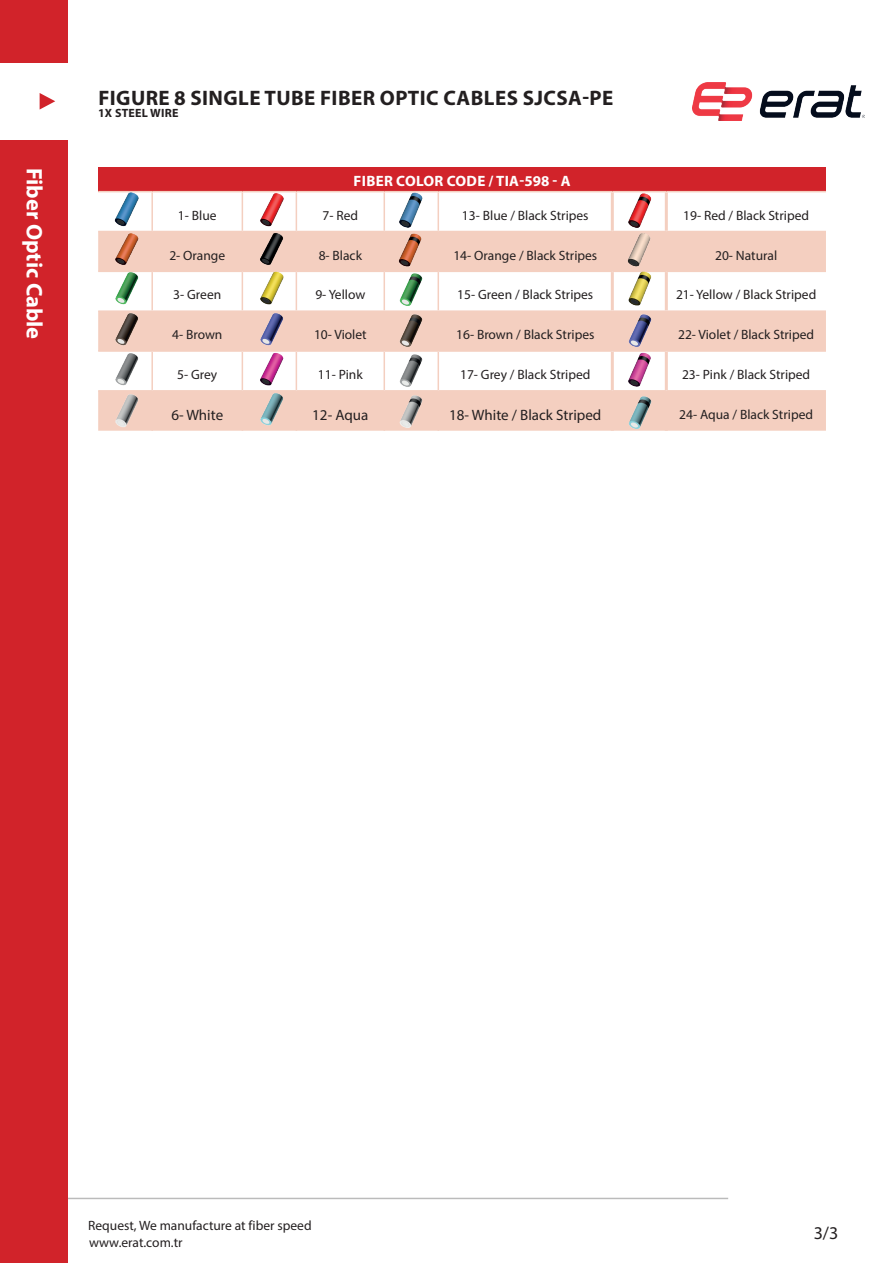
<style>
.page{position:relative;width:893px;height:1263px;background:#fff}
.page>*{position:absolute;margin:0;border:0;box-sizing:border-box;transform-origin:0 0}
.t1{font:700 22.5px "Myriad Pro";color:#fff}
.t2{font:700 21px "Myriad Pro";letter-spacing:.02em;color:#231f20}
.t3{font:18px "Myriad Pro";color:#231f20}
.t4{font:15px "Myriad Pro";color:#231f20}
.t5{font:700 15px "Myriad Pro";letter-spacing:.02em;color:#fff}
.t6{font:13.5px "Myriad Pro";color:#231f20}
.t7{font:700 12px "Myriad Pro";letter-spacing:.02em;color:#231f20}
</style>
<div class="page">
<hr style="left:0;top:1198px;width:728px;height:1px;background:#000">
<div style="left:0;top:140px;width:67px;height:1123px;background:#d1232a"></div>
<svg style="left:40px;top:93px;width:15px;height:17px"></svg>
<div style="left:0;top:0;width:67px;height:63px;background:#d1232a"></div>
<img style="left:693px;top:82px;width:172px;height:38px">
<div style="left:98px;top:168px;width:728px;height:24px;background:#d1232a"></div>
<svg style="left:98px;top:232px;width:728px;height:199px;fill:#f4cfc0"></svg>
<hr style="left:98px;top:191px;width:54px;height:1px;background:#f4cfc0">
<hr style="left:152px;top:191px;width:90px;height:1px;background:#f4cfc0">
<hr style="left:151px;top:192px;width:2px;height:39px;background:#f4cfc0">
<hr style="left:242px;top:191px;width:54px;height:1px;background:#f4cfc0">
<hr style="left:242px;top:192px;width:1px;height:39px;background:#f4cfc0">
<hr style="left:296px;top:191px;width:88px;height:1px;background:#f4cfc0">
<hr style="left:296px;top:192px;width:1px;height:39px;background:#f4cfc0">
<hr style="left:384px;top:191px;width:54px;height:1px;background:#f4cfc0">
<hr style="left:384px;top:192px;width:1px;height:39px;background:#f4cfc0">
<hr style="left:438px;top:191px;width:174px;height:1px;background:#f4cfc0">
<hr style="left:438px;top:192px;width:1px;height:39px;background:#f4cfc0">
<hr style="left:612px;top:191px;width:54px;height:1px;background:#f4cfc0">
<hr style="left:666px;top:191px;width:160px;height:1px;background:#f4cfc0">
<hr style="left:98px;top:231px;width:54px;height:1px;background:#f4cfc0">
<hr style="left:152px;top:231px;width:90px;height:1px;background:#f4cfc0">
<hr style="left:151px;top:232px;width:2px;height:39px;background:#f4cfc0">
<hr style="left:242px;top:231px;width:54px;height:1px;background:#f4cfc0">
<hr style="left:242px;top:232px;width:1px;height:39px;background:#f4cfc0">
<hr style="left:296px;top:231px;width:88px;height:1px;background:#f4cfc0">
<hr style="left:296px;top:232px;width:1px;height:39px;background:#f4cfc0">
<hr style="left:384px;top:231px;width:54px;height:1px;background:#f4cfc0">
<hr style="left:384px;top:232px;width:1px;height:39px;background:#f4cfc0">
<hr style="left:438px;top:231px;width:174px;height:1px;background:#f4cfc0">
<hr style="left:438px;top:232px;width:1px;height:39px;background:#f4cfc0">
<hr style="left:612px;top:231px;width:54px;height:1px;background:#f4cfc0">
<hr style="left:666px;top:231px;width:160px;height:1px;background:#f4cfc0">
<hr style="left:98px;top:271px;width:54px;height:1px;background:#f4cfc0">
<hr style="left:152px;top:271px;width:90px;height:1px;background:#f4cfc0">
<hr style="left:151px;top:272px;width:2px;height:38px;background:#f4cfc0">
<hr style="left:242px;top:271px;width:54px;height:1px;background:#f4cfc0">
<hr style="left:242px;top:272px;width:1px;height:38px;background:#f4cfc0">
<hr style="left:296px;top:271px;width:88px;height:1px;background:#f4cfc0">
<hr style="left:296px;top:272px;width:1px;height:38px;background:#f4cfc0">
<hr style="left:384px;top:271px;width:54px;height:1px;background:#f4cfc0">
<hr style="left:384px;top:272px;width:1px;height:38px;background:#f4cfc0">
<hr style="left:438px;top:271px;width:174px;height:1px;background:#f4cfc0">
<hr style="left:438px;top:272px;width:1px;height:38px;background:#f4cfc0">
<hr style="left:612px;top:271px;width:54px;height:1px;background:#f4cfc0">
<hr style="left:666px;top:271px;width:160px;height:1px;background:#f4cfc0">
<hr style="left:98px;top:310px;width:54px;height:2px;background:#f4cfc0">
<hr style="left:152px;top:310px;width:90px;height:2px;background:#f4cfc0">
<hr style="left:151px;top:312px;width:2px;height:38px;background:#f4cfc0">
<hr style="left:242px;top:310px;width:54px;height:2px;background:#f4cfc0">
<hr style="left:242px;top:312px;width:1px;height:38px;background:#f4cfc0">
<hr style="left:296px;top:310px;width:88px;height:2px;background:#f4cfc0">
<hr style="left:296px;top:312px;width:1px;height:38px;background:#f4cfc0">
<hr style="left:384px;top:310px;width:54px;height:2px;background:#f4cfc0">
<hr style="left:384px;top:312px;width:1px;height:38px;background:#f4cfc0">
<hr style="left:438px;top:310px;width:174px;height:2px;background:#f4cfc0">
<hr style="left:438px;top:312px;width:1px;height:38px;background:#f4cfc0">
<hr style="left:612px;top:310px;width:54px;height:2px;background:#f4cfc0">
<hr style="left:666px;top:310px;width:160px;height:2px;background:#f4cfc0">
<hr style="left:98px;top:350px;width:54px;height:2px;background:#f4cfc0">
<hr style="left:152px;top:350px;width:90px;height:2px;background:#f4cfc0">
<hr style="left:151px;top:352px;width:2px;height:38px;background:#f4cfc0">
<hr style="left:242px;top:350px;width:54px;height:2px;background:#f4cfc0">
<hr style="left:242px;top:352px;width:1px;height:38px;background:#f4cfc0">
<hr style="left:296px;top:350px;width:88px;height:2px;background:#f4cfc0">
<hr style="left:296px;top:352px;width:1px;height:38px;background:#f4cfc0">
<hr style="left:384px;top:350px;width:54px;height:2px;background:#f4cfc0">
<hr style="left:384px;top:352px;width:1px;height:38px;background:#f4cfc0">
<hr style="left:438px;top:350px;width:174px;height:2px;background:#f4cfc0">
<hr style="left:438px;top:352px;width:1px;height:38px;background:#f4cfc0">
<hr style="left:612px;top:350px;width:54px;height:2px;background:#f4cfc0">
<hr style="left:666px;top:350px;width:160px;height:2px;background:#f4cfc0">
<hr style="left:98px;top:390px;width:54px;height:2px;background:#f4cfc0">
<hr style="left:152px;top:390px;width:90px;height:2px;background:#f4cfc0">
<hr style="left:151px;top:392px;width:2px;height:39px;background:#f4cfc0">
<hr style="left:242px;top:390px;width:54px;height:2px;background:#f4cfc0">
<hr style="left:242px;top:392px;width:1px;height:39px;background:#f4cfc0">
<hr style="left:296px;top:390px;width:88px;height:2px;background:#f4cfc0">
<hr style="left:296px;top:392px;width:1px;height:39px;background:#f4cfc0">
<hr style="left:384px;top:390px;width:54px;height:2px;background:#f4cfc0">
<hr style="left:384px;top:392px;width:1px;height:39px;background:#f4cfc0">
<hr style="left:438px;top:390px;width:174px;height:2px;background:#f4cfc0">
<hr style="left:438px;top:392px;width:1px;height:39px;background:#f4cfc0">
<hr style="left:612px;top:390px;width:54px;height:2px;background:#f4cfc0">
<hr style="left:666px;top:390px;width:160px;height:2px;background:#f4cfc0">
<hr style="left:611px;top:192px;width:3px;height:39px;background:#f4cfc0">
<hr style="left:665px;top:192px;width:3px;height:39px;background:#f4cfc0">
<hr style="left:611px;top:232px;width:3px;height:39px;background:#f4cfc0">
<hr style="left:665px;top:232px;width:3px;height:39px;background:#f4cfc0">
<hr style="left:611px;top:272px;width:3px;height:38px;background:#f4cfc0">
<hr style="left:665px;top:272px;width:3px;height:38px;background:#f4cfc0">
<hr style="left:611px;top:312px;width:3px;height:38px;background:#f4cfc0">
<hr style="left:665px;top:312px;width:3px;height:38px;background:#f4cfc0">
<hr style="left:611px;top:352px;width:3px;height:38px;background:#f4cfc0">
<hr style="left:665px;top:352px;width:3px;height:38px;background:#f4cfc0">
<hr style="left:611px;top:392px;width:3px;height:39px;background:#f4cfc0">
<hr style="left:665px;top:392px;width:3px;height:39px;background:#f4cfc0">
<img style="left:114px;top:192px;width:29px;height:35px">
<img style="left:398px;top:192px;width:29px;height:36px">
<img style="left:627px;top:192px;width:29px;height:36px">
<img style="left:398px;top:270px;width:29px;height:37px">
<img style="left:627px;top:270px;width:29px;height:37px">
<img style="left:398px;top:351px;width:29px;height:37px">
<img style="left:627px;top:351px;width:29px;height:37px">
<img style="left:398px;top:232px;width:29px;height:36px">
<img style="left:627px;top:232px;width:29px;height:36px">
<img style="left:398px;top:312px;width:29px;height:36px">
<img style="left:627px;top:312px;width:29px;height:36px">
<img style="left:398px;top:392px;width:29px;height:37px">
<img style="left:627px;top:393px;width:29px;height:37px">
<img style="left:259px;top:192px;width:29px;height:35px">
<img style="left:114px;top:270px;width:29px;height:37px">
<img style="left:259px;top:270px;width:29px;height:37px">
<img style="left:114px;top:351px;width:29px;height:37px">
<img style="left:259px;top:351px;width:29px;height:37px">
<img style="left:114px;top:392px;width:29px;height:37px">
<img style="left:259px;top:392px;width:29px;height:36px">
<img style="left:114px;top:232px;width:29px;height:36px">
<img style="left:259px;top:232px;width:29px;height:36px">
<img style="left:114px;top:312px;width:29px;height:36px">
<img style="left:259px;top:312px;width:29px;height:36px">
<h1 class="t1" style="left:49px;top:168px;width:173px;rotate:90deg">Fiber Optic Cable</h1>
<h2 class="t2" style="left:98px;top:85px;width:516px">FIGURE 8 SINGLE TUBE FIBER OPTIC CABLES SJCSA-PE</h2>
<p class="t7" style="left:98px;top:105px;width:82px">1X STEEL WIRE</p>
<p class="t5" style="left:354px;top:171px;width:218px">FIBER COLOR CODE / TIA-598 - A</p>
<p class="t6" style="left:178px;top:207px;width:40px">1- Blue</p>
<p class="t6" style="left:322px;top:207px;width:37px">7- Red</p>
<p class="t6" style="left:462px;top:207px;width:128px">13- Blue / Black Stripes</p>
<p class="t6" style="left:683px;top:207px;width:127px">19- Red / Black Striped</p>
<p class="t6" style="left:169px;top:247px;width:57px">2- Orange</p>
<p class="t6" style="left:319px;top:247px;width:45px">8- Black</p>
<p class="t6" style="left:453px;top:247px;width:145px">14- Orange / Black Stripes</p>
<p class="t6" style="left:715px;top:247px;width:64px">20- Natural</p>
<p class="t6" style="left:173px;top:286px;width:49px">3- Green</p>
<p class="t6" style="left:315px;top:286px;width:51px">9- Yellow</p>
<p class="t6" style="left:457px;top:286px;width:137px">15- Green / Black Stripes</p>
<p class="t6" style="left:676px;top:286px;width:142px">21- Yellow / Black Striped</p>
<p class="t6" style="left:172px;top:326px;width:52px">4- Brown</p>
<p class="t6" style="left:314px;top:326px;width:54px">10- Violet</p>
<p class="t6" style="left:456px;top:326px;width:140px">16- Brown / Black Stripes</p>
<p class="t6" style="left:678px;top:326px;width:138px">22- Violet / Black Striped</p>
<p class="t6" style="left:177px;top:366px;width:42px">5- Grey</p>
<p class="t6" style="left:318px;top:366px;width:46px">11- Pink</p>
<p class="t6" style="left:460px;top:366px;width:132px">17- Grey / Black Striped</p>
<p class="t6" style="left:682px;top:366px;width:130px">23- Pink / Black Striped</p>
<p class="t4" style="left:171px;top:405px;width:53px">6- White</p>
<p class="t4" style="left:312px;top:405px;width:58px">12- Aqua</p>
<p class="t4" style="left:449px;top:405px;width:154px">18- White / Black Striped</p>
<p class="t6" style="left:679px;top:406px;width:135px">24- Aqua / Black Striped</p>
<p class="t6" style="left:88px;top:1217px;width:225px">Request, We manufacture at fiber speed</p>
<p class="t6" style="left:89px;top:1234px;width:95px">www.erat.com.tr</p>
<h3 class="t3" style="left:814px;top:1222px;width:26px">3/3</h3>
</div>
